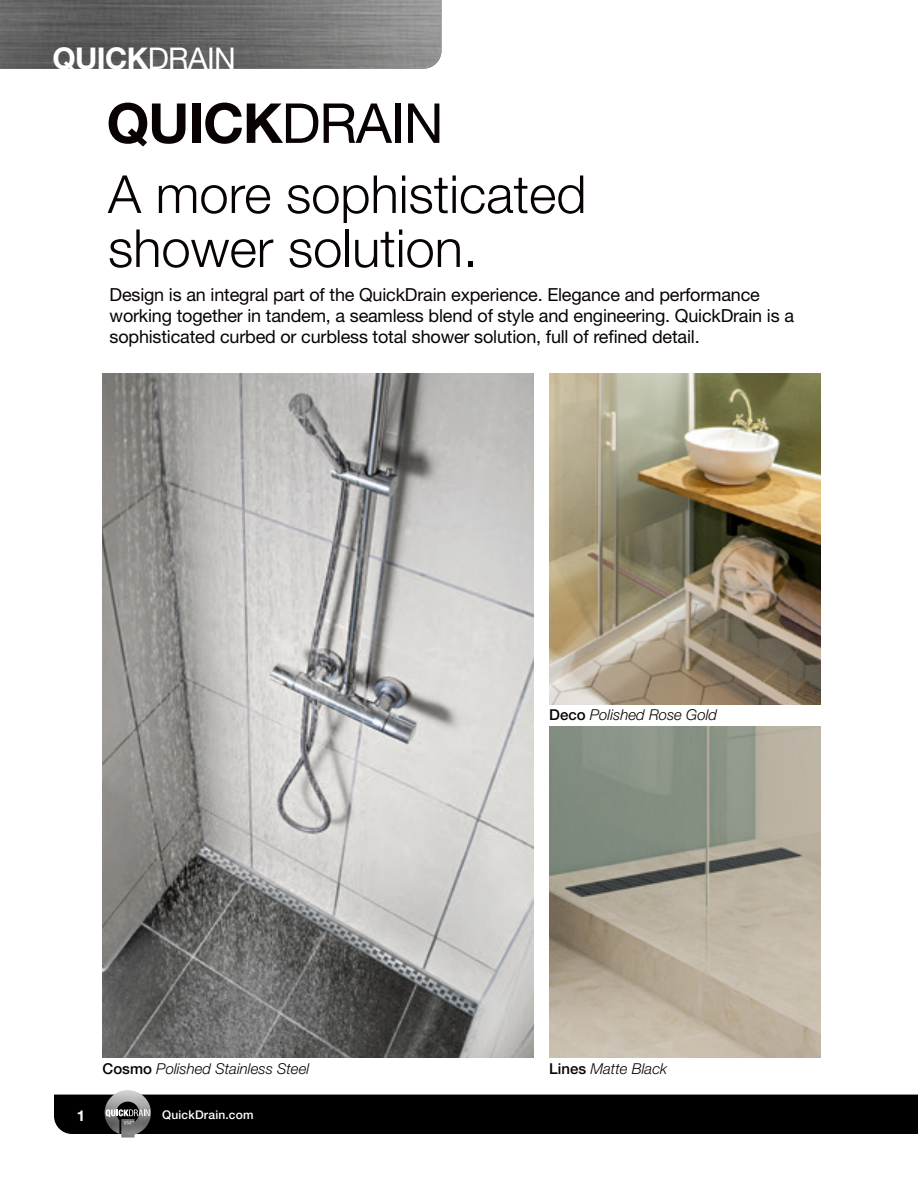
<style>
.page{position:relative;width:918px;height:1188px;background:#fff}
.page>*{position:absolute;margin:0;border:0;box-sizing:border-box;transform-origin:0 0}
.t1{font:700 55.2px "Helvetica Neue LT Std";letter-spacing:-.02em;color:#080302}
.page_headings_35_36{font:300 52.5px/54px "Helvetica Neue LT Std";color:#080302}
.t2{font:700 30px "Helvetica Neue LT Std";letter-spacing:-.02em;color:#fff}
.body_12_14{font:18px/21px "Helvetica Neue LT Std";letter-spacing:-.01em;color:#080302}
.t3{font:italic 300 15px "Helvetica Neue LT Std";color:#080302}
.t4{font:700 15px "Helvetica Neue LT Std";color:#fff}
.t5{font:500 12px "Helvetica Neue LT Std";letter-spacing:.015em;color:#fff}
.s1{font-weight:400}
.s2{font-weight:500;font-style:normal}
</style>
<div class="page">
<img style="left:105px;top:1090px;width:46px;height:48px">
<div style="left:54px;top:1095px;width:864px;height:39px;background:#000"></div>
<img style="left:0;top:0;width:441px;height:69px">
<img style="left:103px;top:374px;width:431px;height:683px">
<img style="left:549px;top:374px;width:272px;height:330px">
<img style="left:549px;top:726px;width:272px;height:331px">
<p class="t2" style="left:52px;top:40px;width:185px">QUICK<span class="s1">DRAIN</span></p>
<p class="t1" style="left:106px;top:89px;width:339px">QUICK<span class="s1">DRAIN</span></p>
<p class="page_headings_35_36" style="left:108px;top:166px;width:480px">A more sophisticated shower solution.</p>
<p class="body_12_14" style="left:110px;top:284px;width:686px">Design is an integral part of the QuickDrain experience. Elegance and performance working together in tandem, a seamless blend of style and engineering. QuickDrain is a sophisticated curbed or curbless total shower solution, full of refined detail.</p>
<p class="t3" style="left:549px;top:706px;width:169px"><span class="s2">Deco</span> Polished Rose Gold</p>
<p class="t4" style="left:77px;top:1106px;width:10px">1</p>
<p class="t3" style="left:103px;top:1060px;width:208px"><span class="s2">Cosmo</span> Polished Stainless Steel</p>
<p class="t3" style="left:549px;top:1060px;width:119px"><span class="s2">Lines</span> Matte Black</p>
<p class="t5" style="left:162px;top:1107px;width:93px">QuickDrain.com</p>
</div>
